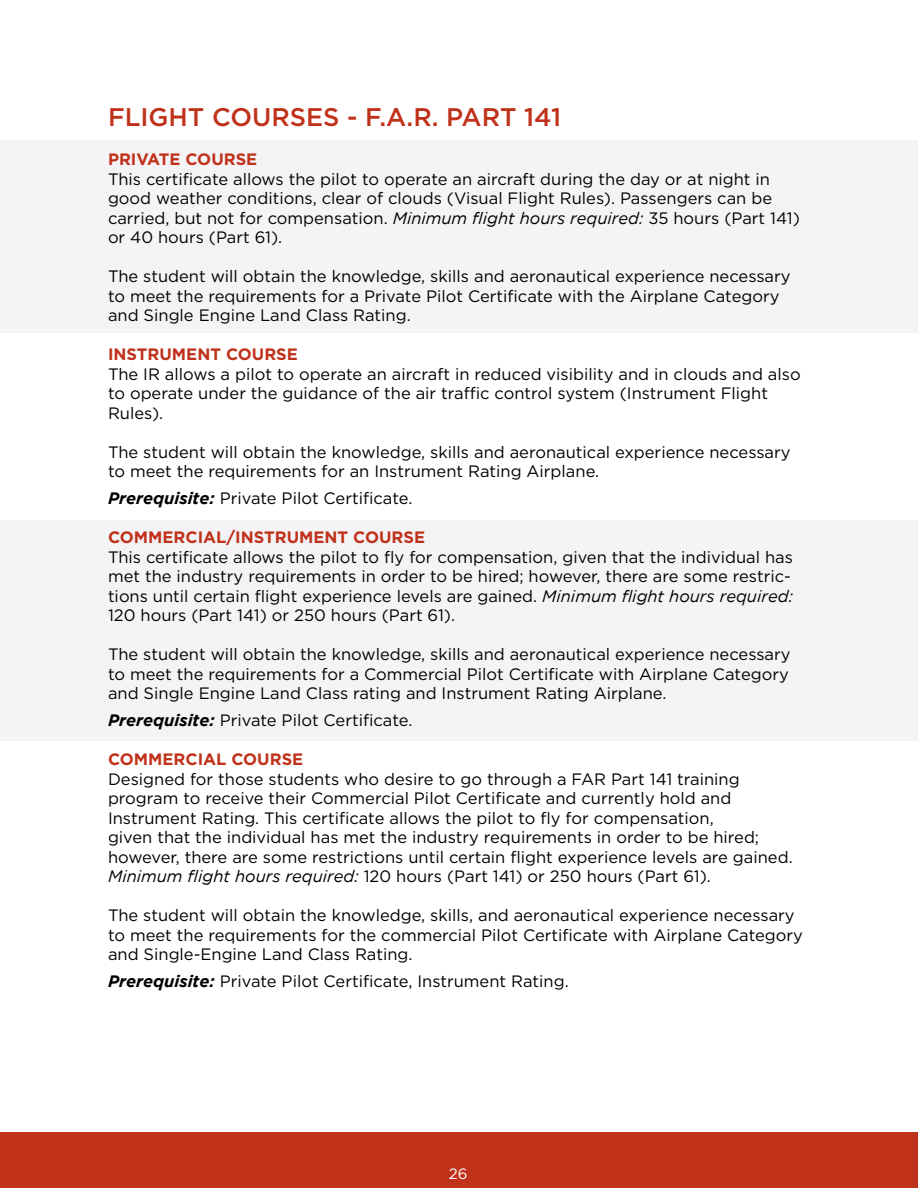
<style>
.page{position:relative;width:918px;height:1188px;background:#fff}
.page>*{position:absolute;margin:0;border:0;box-sizing:border-box;transform-origin:0 0}
.t1{font:500 25.5px "Gotham";color:#c0311a}
.t2{font:16.5px/19.5px "Gotham";color:#000}
.t3{font:700 16.5px "Gotham";color:#c0311a}
.t4{font:15px "Gotham";color:#fff}
.s1{font-style:italic}
.s2{font-weight:700;font-style:italic}
</style>
<div class="page">
<div style="left:0;top:1132px;width:918px;height:56px;background:#c0311a"></div>
<div style="left:0;top:140px;width:918px;height:193px;background:#f4f4f6"></div>
<div style="left:0;top:521px;width:918px;height:220px;background:#f4f4f6"></div>
<hr style="left:917px;top:1132px;width:1px;height:56px;background:#162745">
<h1 class="t1" style="left:108px;top:103px;width:455px">FLIGHT COURSES - F.A.R. PART 141</h1>
<p class="t3" style="left:108px;top:150px;width:151px">PRIVATE COURSE</p>
<p class="t2" style="left:108px;top:169px;width:693px">This certificate allows the pilot to operate an aircraft during the day or at night in good weather conditions, clear of clouds (Visual Flight Rules). Passengers can be carried, but not for compensation. <span class="s1">Minimum flight hours required:</span> 35 hours (Part 141) or 40 hours (Part 61).</p>
<p class="t2" style="left:108px;top:266px;width:684px">The student will obtain the knowledge, skills and aeronautical experience necessary to meet the requirements for a Private Pilot Certificate with the Airplane Category and Single Engine Land Class Rating.</p>
<p class="t3" style="left:108px;top:345px;width:191px">INSTRUMENT COURSE</p>
<p class="t2" style="left:108px;top:364px;width:694px">The IR allows a pilot to operate an aircraft in reduced visibility and in clouds and also to operate under the guidance of the air traffic control system (Instrument Flight<br>Rules).</p>
<p class="t2" style="left:108px;top:442px;width:684px">The student will obtain the knowledge, skills and aeronautical experience necessary to meet the requirements for an Instrument Rating Airplane.</p>
<p class="t2" style="left:108px;top:488px;width:306px"><span class="s2">Prerequisite:</span> Private Pilot Certificate.</p>
<p class="t3" style="left:108px;top:528px;width:319px">COMMERCIAL/INSTRUMENT COURSE</p>
<p class="t2" style="left:108px;top:547px;width:687px">This certificate allows the pilot to fly for compensation, given that the individual has met the industry requirements in order to be hired; however, there are some restric&shy;tions until certain flight experience levels are gained. <span class="s1">Minimum flight hours required:<br></span>120 hours (Part 141) or 250 hours (Part 61).</p>
<p class="t2" style="left:108px;top:644px;width:684px;text-align:justify">The student will obtain the knowledge, skills and aeronautical experience necessary to meet the requirements for a Commercial Pilot Certificate with Airplane Category and Single Engine Land Class rating and Instrument Rating Airplane.</p>
<p class="t2" style="left:108px;top:710px;width:306px"><span class="s2">Prerequisite:</span> Private Pilot Certificate.</p>
<p class="t3" style="left:108px;top:750px;width:197px">COMMERCIAL COURSE</p>
<p class="t2" style="left:108px;top:769px;width:686px">Designed for those students who desire to go through a FAR Part 141 training program to receive their Commercial Pilot Certificate and currently hold and Instrument Rating. This certificate allows the pilot to fly for compensation,<br>given that the individual has met the industry requirements in order to be hired; however, there are some restrictions until certain flight experience levels are gained.<br><span class="s1">Minimum flight hours required:</span> 120 hours (Part 141) or 250 hours (Part 61).</p>
<p class="t2" style="left:108px;top:905px;width:697px">The student will obtain the knowledge, skills, and aeronautical experience necessary to meet the requirements for the commercial Pilot Certificate with Airplane Category and Single-Engine Land Class Rating.</p>
<p class="t2" style="left:108px;top:971px;width:462px"><span class="s2">Prerequisite:</span> Private Pilot Certificate, Instrument Rating.</p>
<p class="t4" style="left:450px;top:1154px;width:20px">26</p>
<p class="t4" style="left:449px;top:1164px;width:20px">26</p>
</div>
